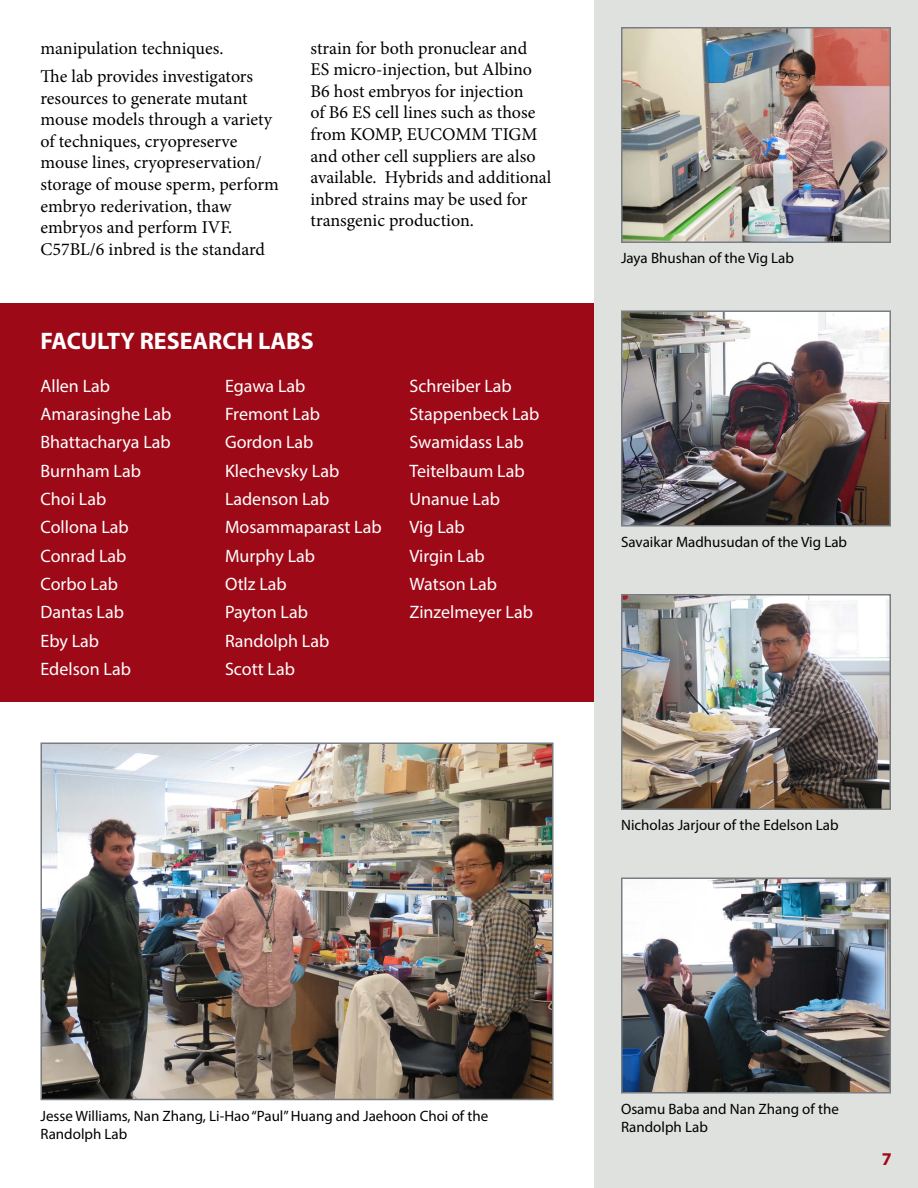
<style>
.page{position:relative;width:918px;height:1188px;background:#fff}
.page>*{position:absolute;margin:0;border:0;box-sizing:border-box;transform-origin:0 0}
.t1{font:700 24px "Myriad Pro";color:#fff}
.t2{font:18px/21.6px "Minion Pro";color:#000}
.t3{font:18px/28.3px "Myriad Pro";color:#fff}
.t4{font:700 18px "Myriad Pro";color:#9e0917}
.t5{font:15px/18px "Myriad Pro";color:#000}
</style>
<div class="page">
<div style="left:594px;top:0;width:324px;height:1188px;background:#dfe1df"></div>
<img style="left:624px;top:30px;width:264px;height:210px">
<div style="left:621px;top:27px;width:270px;height:216px;border:2px solid #797d82"></div>
<img style="left:624px;top:313px;width:264px;height:210px">
<div style="left:621px;top:310px;width:270px;height:216px;border:2px solid #797d82"></div>
<img style="left:624px;top:597px;width:264px;height:210px">
<div style="left:621px;top:594px;width:270px;height:216px;border:2px solid #797d82"></div>
<img style="left:624px;top:881px;width:264px;height:210px">
<div style="left:621px;top:878px;width:270px;height:216px;border:2px solid #797d82"></div>
<div style="left:0;top:304px;width:594px;height:398px;background:#9e0917"></div>
<img style="left:43px;top:745px;width:508px;height:352px">
<div style="left:40px;top:742px;width:514px;height:358px;border:2px solid #797d82"></div>
<p class="t2" style="left:41px;top:34px;width:214px;line-height:28.3px">manipulation techniques.<br>The lab provides investigators</p>
<p class="t2" style="left:41px;top:87px;width:240px">resources to generate mutant mouse models through a variety of techniques, cryopreserve mouse lines, cryopreservation/ storage of mouse sperm, perform embryo rederivation, thaw embryos and perform IVF.<br>C57BL/6 inbred is the standard</p>
<p class="t2" style="left:311px;top:37px;width:242px">strain for both pronuclear and<br>ES micro-injection, but Albino<br>B6 host embryos for injection<br>of B6 ES cell lines such as those from KOMP, EUCOMM TIGM and other cell suppliers are also available. Hybrids and additional inbred strains may be used for transgenic production.</p>
<h1 class="t1" style="left:40px;top:325px;width:275px">FACULTY RESEARCH LABS</h1>
<p class="t3" style="left:40px;top:371px;width:132px">Allen Lab<br>Amarasinghe Lab<br>Bhattacharya Lab<br>Burnham Lab<br>Choi Lab<br>Collona Lab<br>Conrad Lab<br>Corbo Lab<br>Dantas Lab<br>Eby Lab<br>Edelson Lab</p>
<p class="t3" style="left:225px;top:371px;width:158px">Egawa Lab<br>Fremont Lab<br>Gordon Lab<br>Klechevsky Lab<br>Ladenson Lab<br>Mosammaparast Lab<br>Murphy Lab<br>Otlz Lab<br>Payton Lab<br>Randolph Lab<br>Scott Lab</p>
<p class="t3" style="left:410px;top:371px;width:131px">Schreiber Lab<br>Stappenbeck Lab<br>Swamidass Lab<br>Teitelbaum Lab<br>Unanue Lab<br>Vig Lab<br>Virgin Lab<br>Watson Lab<br>Zinzelmeyer Lab</p>
<p class="t5" style="left:621px;top:249px;width:175px">Jaya Bhushan of the Vig Lab</p>
<p class="t5" style="left:621px;top:532px;width:228px">Savaikar Madhusudan of the Vig Lab</p>
<p class="t5" style="left:621px;top:816px;width:219px">Nicholas Jarjour of the Edelson Lab</p>
<p class="t5" style="left:40px;top:1106px;width:449px">Jesse Williams, Nan Zhang, Li-Hao “Paul” Huang and Jaehoon Choi of the<br>Randolph Lab</p>
<p class="t5" style="left:621px;top:1099px;width:219px">Osamu Baba and Nan Zhang of the<br>Randolph Lab</p>
<p class="t4" style="left:882px;top:1148px;width:11px">7</p>
</div>
